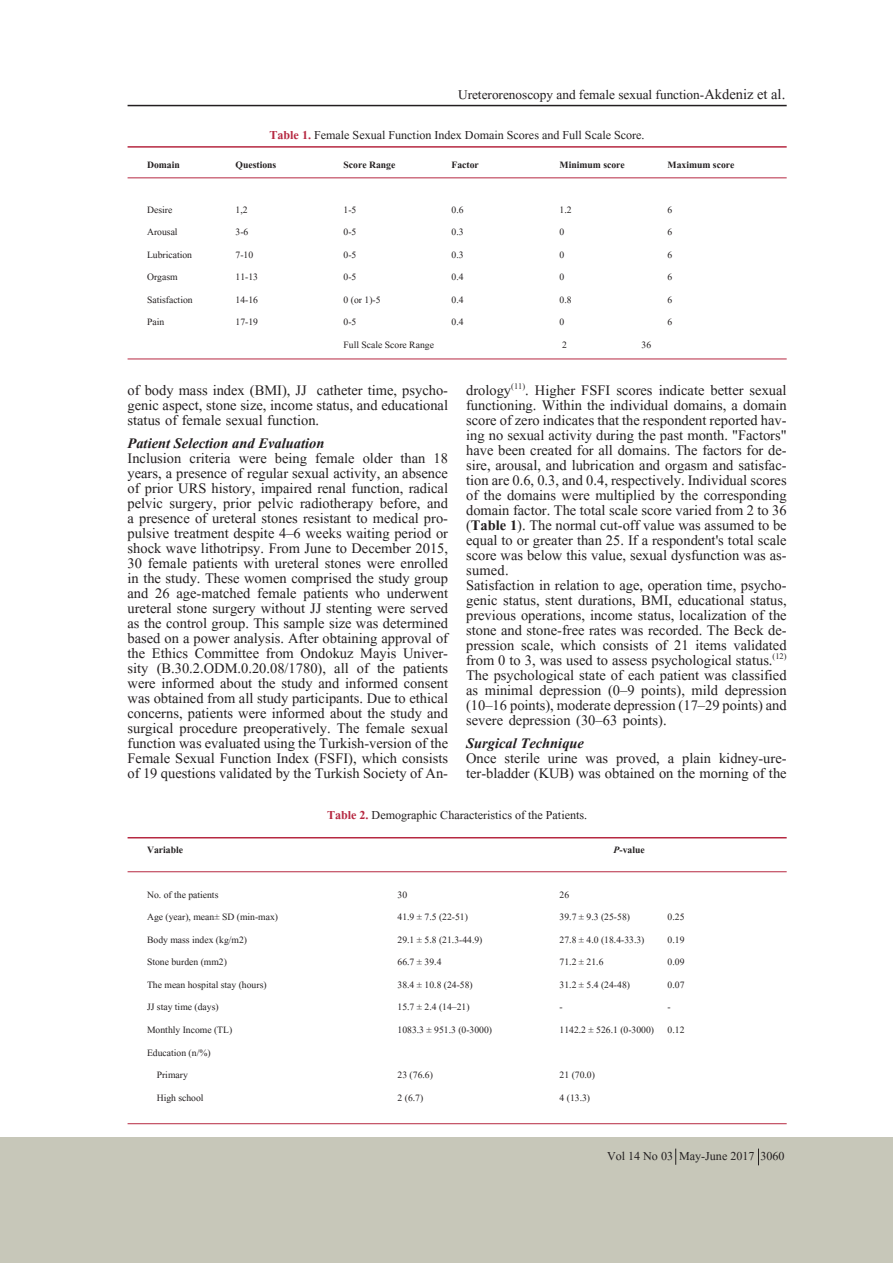
<style>
.page{position:relative;width:893px;height:1263px;background:#fff}
.page>*{position:absolute;margin:0;border:0;box-sizing:border-box;transform-origin:0 0}
.t1{font:18px/15px "Aparajita";color:#231f20;text-align:justify}
.t2{font:italic 700 18px "Aparajita";color:#231f20}
.t3{font:16.5px "Aparajita";color:#231f20}
.t4{font:15px "Aparajita";color:#231f20}
.t5{font:12px "Aparajita";color:#231f20}
.t6{font:700 12px "Aparajita";color:#231f20}
.s1{font-size:18px}
.s2{font-weight:700;color:#b62841}
.s3{font-weight:700}
.s4{font-style:italic}
</style>
<div class="page">
<div style="left:0;top:1137px;width:893px;height:126px;background:#c7c7b9"></div>
<hr style="left:128px;top:105px;width:659px;height:1px;background:#231f20">
<hr style="left:128px;top:146px;width:659px;height:2px;background:#b62841">
<hr style="left:128px;top:177px;width:659px;height:1px;background:#b62841">
<hr style="left:128px;top:359px;width:659px;height:1px;background:#b62841">
<hr style="left:128px;top:871px;width:659px;height:1px;background:#b62841">
<hr style="left:128px;top:837px;width:659px;height:1px;background:#b62841">
<hr style="left:128px;top:1123px;width:659px;height:1px;background:#b62841">
<svg style="left:675px;top:1148px;width:1px;height:17px"></svg>
<svg style="left:758px;top:1148px;width:1px;height:17px"></svg>
<p class="t3" style="left:458px;top:87px;width:329px">Ureterorenoscopy and female sexual function-<span class="s1">Akdeniz et al.</span></p>
<p class="t4" style="left:269px;top:127px;width:377px"><span class="s2">Table 1.</span> Female Sexual Function Index Domain Scores and Full Scale Score.</p>
<p class="t6" style="left:147px;top:159px;width:34px">Domain</p>
<p class="t6" style="left:236px;top:159px;width:42px">Questions</p>
<p class="t6" style="left:344px;top:159px;width:53px">Score Range</p>
<p class="t6" style="left:452px;top:159px;width:29px">Factor</p>
<p class="t6" style="left:560px;top:159px;width:67px">Minimum score</p>
<p class="t6" style="left:668px;top:159px;width:68px">Maximum score</p>
<p class="t5" style="left:147px;top:204px;width:27px">Desire</p>
<p class="t5" style="left:236px;top:204px;width:14px">1,2</p>
<p class="t5" style="left:344px;top:204px;width:14px">1-5</p>
<p class="t5" style="left:452px;top:204px;width:14px">0.6</p>
<p class="t5" style="left:560px;top:204px;width:14px">1.2</p>
<p class="t5" style="left:668px;top:204px;width:6px">6</p>
<p class="t5" style="left:147px;top:226px;width:32px">Arousal</p>
<p class="t5" style="left:236px;top:226px;width:14px">3-6</p>
<p class="t5" style="left:344px;top:226px;width:14px">0-5</p>
<p class="t5" style="left:452px;top:226px;width:14px">0.3</p>
<p class="t5" style="left:560px;top:226px;width:6px">0</p>
<p class="t5" style="left:668px;top:226px;width:6px">6</p>
<p class="t5" style="left:147px;top:249px;width:47px">Lubrication</p>
<p class="t5" style="left:236px;top:249px;width:19px">7-10</p>
<p class="t5" style="left:344px;top:249px;width:14px">0-5</p>
<p class="t5" style="left:452px;top:249px;width:14px">0.3</p>
<p class="t5" style="left:560px;top:249px;width:6px">0</p>
<p class="t5" style="left:668px;top:249px;width:6px">6</p>
<p class="t5" style="left:147px;top:271px;width:32px">Orgasm</p>
<p class="t5" style="left:236px;top:271px;width:24px">11-13</p>
<p class="t5" style="left:344px;top:271px;width:14px">0-5</p>
<p class="t5" style="left:452px;top:271px;width:14px">0.4</p>
<p class="t5" style="left:560px;top:271px;width:6px">0</p>
<p class="t5" style="left:668px;top:271px;width:6px">6</p>
<p class="t5" style="left:147px;top:294px;width:47px">Satisfaction</p>
<p class="t5" style="left:236px;top:294px;width:24px">14-16</p>
<p class="t5" style="left:344px;top:294px;width:38px">0 (or 1)-5</p>
<p class="t5" style="left:452px;top:294px;width:14px">0.4</p>
<p class="t5" style="left:560px;top:294px;width:14px">0.8</p>
<p class="t5" style="left:668px;top:294px;width:6px">6</p>
<p class="t5" style="left:147px;top:316px;width:19px">Pain</p>
<p class="t5" style="left:236px;top:316px;width:24px">17-19</p>
<p class="t5" style="left:344px;top:316px;width:14px">0-5</p>
<p class="t5" style="left:452px;top:316px;width:14px">0.4</p>
<p class="t5" style="left:560px;top:316px;width:6px">0</p>
<p class="t5" style="left:668px;top:316px;width:6px">6</p>
<p class="t5" style="left:344px;top:339px;width:92px">Full Scale Score Range</p>
<p class="t5" style="left:562px;top:339px;width:6px">2</p>
<p class="t5" style="left:642px;top:339px;width:11px">36</p>
<p class="t1" style="left:128px;top:385px;width:322px">of body mass index (BMI), JJ catheter time, psycho&shy;genic aspect, stone size, income status, and educational status of female sexual function.</p>
<p class="t2" style="left:128px;top:434px;width:198px">Patient Selection and Evaluation</p>
<p class="t1" style="left:128px;top:452px;width:322px">Inclusion criteria were being female older than 18 years, a presence of regular sexual activity, an absence of prior URS history, impaired renal function, radical pelvic surgery, prior pelvic radiotherapy before, and a presence of ureteral stones resistant to medical pro&shy;pulsive treatment despite 4–6 weeks waiting period or shock wave lithotripsy. From June to December 2015, 30 female patients with ureteral stones were enrolled in the study. These women comprised the study group and 26 age-matched female patients who underwent ureteral stone surgery without JJ stenting were served as the control group. This sample size was determined based on a power analysis. After obtaining approval of the Ethics Committee from Ondokuz Mayis Univer&shy;sity (B.30.2.ODM.0.20.08/1780), all of the patients were informed about the study and informed consent was obtained from all study participants. Due to ethical concerns, patients were informed about the study and surgical procedure preoperatively. The female sexual function was evaluated using the Turkish-version of the Female Sexual Function Index (FSFI), which consists of 19 questions validated by the Turkish Society of An-</p>
<p class="t1" style="left:466px;top:385px;width:322px">drology<sup>(11)</sup>. Higher FSFI scores indicate better sexual functioning. Within the individual domains, a domain score of zero indicates that the respondent reported hav&shy;ing no sexual activity during the past month. "Factors" have been created for all domains. The factors for de&shy;sire, arousal, and lubrication and orgasm and satisfac&shy;tion are 0.6, 0.3, and 0.4, respectively. Individual scores of the domains were multiplied by the corresponding domain factor. The total scale score varied from 2 to 36 (<span class="s3">Table 1</span>). The normal cut-off value was assumed to be equal to or greater than 25. If a respondent's total scale score was below this value, sexual dysfunction was as&shy;sumed.</p>
<p class="t1" style="left:466px;top:580px;width:322px">Satisfaction in relation to age, operation time, psycho&shy;genic status, stent durations, BMI, educational status, previous operations, income status, localization of the stone and stone-free rates was recorded. The Beck de&shy;pression scale, which consists of 21 items validated from 0 to 3, was used to assess psychological status.<sup>(12)<br></sup>The psychological state of each patient was classified as minimal depression (0–9 points), mild depression (10–16 points), moderate depression (17–29 points) and severe depression (30–63 points).</p>
<p class="t2" style="left:466px;top:734px;width:119px">Surgical Technique</p>
<p class="t1" style="left:466px;top:752px;width:322px">Once sterile urine was proved, a plain kidney-ure&shy;ter-bladder (KUB) was obtained on the morning of the</p>
<p class="t4" style="left:327px;top:808px;width:262px"><span class="s2">Table 2.</span> Demographic Characteristics of the Patients.</p>
<p class="t6" style="left:147px;top:844px;width:37px">Variable</p>
<p class="t6" style="left:614px;top:844px;width:33px"><span class="s4">P</span>-value</p>
<p class="t5" style="left:147px;top:889px;width:73px">No. of the patients</p>
<p class="t5" style="left:398px;top:889px;width:11px">30</p>
<p class="t5" style="left:560px;top:889px;width:11px">26</p>
<p class="t5" style="left:147px;top:911px;width:133px">Age (year), mean± SD (min-max)</p>
<p class="t5" style="left:398px;top:911px;width:72px">41.9 ± 7.5 (22-51)</p>
<p class="t5" style="left:560px;top:911px;width:72px">39.7 ± 9.3 (25-58)</p>
<p class="t5" style="left:668px;top:911px;width:18px">0.25</p>
<p class="t5" style="left:147px;top:934px;width:102px">Body mass index (kg/m2)</p>
<p class="t5" style="left:398px;top:934px;width:86px">29.1 ± 5.8 (21.3-44.9)</p>
<p class="t5" style="left:560px;top:934px;width:86px">27.8 ± 4.0 (18.4-33.3)</p>
<p class="t5" style="left:668px;top:934px;width:18px">0.19</p>
<p class="t5" style="left:147px;top:956px;width:81px">Stone burden (mm2)</p>
<p class="t5" style="left:398px;top:956px;width:45px">66.7 ± 39.4</p>
<p class="t5" style="left:560px;top:956px;width:45px">71.2 ± 21.6</p>
<p class="t5" style="left:668px;top:956px;width:18px">0.09</p>
<p class="t5" style="left:147px;top:979px;width:121px">The mean hospital stay (hours)</p>
<p class="t5" style="left:398px;top:979px;width:77px">38.4 ± 10.8 (24-58)</p>
<p class="t5" style="left:560px;top:979px;width:72px">31.2 ± 5.4 (24-48)</p>
<p class="t5" style="left:668px;top:979px;width:18px">0.07</p>
<p class="t5" style="left:147px;top:1001px;width:73px">JJ stay time (days)</p>
<p class="t5" style="left:398px;top:1001px;width:74px">15.7 ± 2.4 (14–21)</p>
<p class="t5" style="left:560px;top:1001px;width:5px">-</p>
<p class="t5" style="left:668px;top:1001px;width:5px">-</p>
<p class="t5" style="left:147px;top:1024px;width:87px">Monthly Income (TL)</p>
<p class="t5" style="left:398px;top:1024px;width:96px">1083.3 ± 951.3 (0-3000)</p>
<p class="t5" style="left:560px;top:1024px;width:126px">1142.2 ± 526.1 (0-3000) 0.12</p>
<p class="t5" style="left:147px;top:1046px;width:65px">Education (n/%)</p>
<p class="t5" style="left:157px;top:1069px;width:33px">Primary</p>
<p class="t5" style="left:398px;top:1069px;width:37px">23 (76.6)</p>
<p class="t5" style="left:560px;top:1069px;width:37px">21 (70.0)</p>
<p class="t5" style="left:157px;top:1091px;width:48px">High school</p>
<p class="t5" style="left:398px;top:1091px;width:27px">2 (6.7)</p>
<p class="t5" style="left:560px;top:1091px;width:32px">4 (13.3)</p>
<p class="t4" style="left:607px;top:1149px;width:179px">Vol 14 No 03 May-June 2017 3060</p>
</div>
